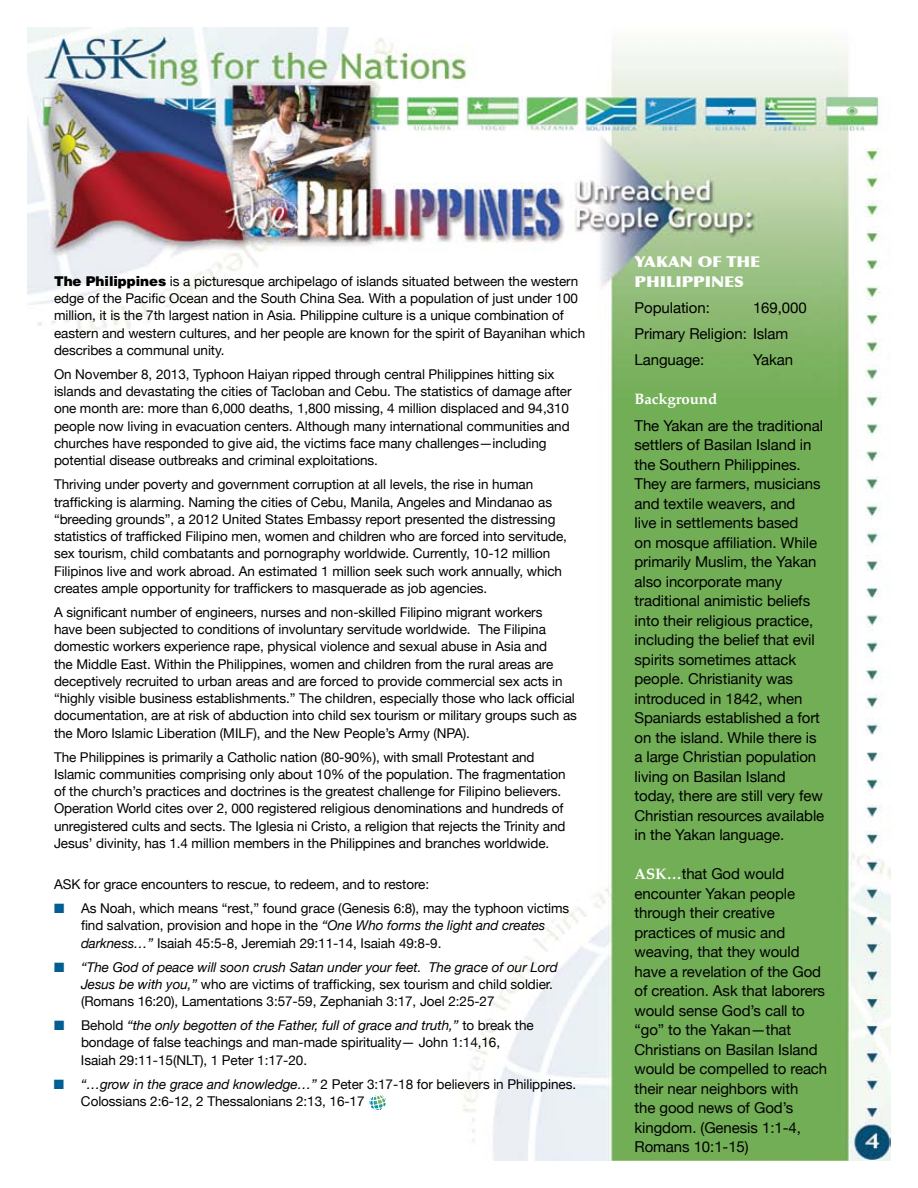
<style>
.page{position:relative;width:918px;height:1188px;background:#fff}
.page>*{position:absolute;margin:0;border:0;box-sizing:border-box;transform-origin:0 0}
.t1{font:15px/19.5px "Helvetica Neue";letter-spacing:-.005em;color:#000}
.t2{font:900 15px/19.5px "Optima";letter-spacing:-.005em;color:#fff;scale:1.1 1}
.t3{font:700 15px "Palatino";letter-spacing:-.005em;color:#fff}
.t4{font:13.5px/17.2px "Helvetica Neue";letter-spacing:-.005em;color:#000}
.s1{font-family:"Helvetica";font-weight:900}
.s2{color:#005e92}
.s3{font-style:italic}
.s4{font-family:"Palatino";font-weight:700;color:#fff}
</style>
<div class="page">
<img style="left:27px;top:27px;width:864px;height:1134px">
<svg style="left:368px;top:1094px;width:20px;height:18px"></svg>
<p class="t4" style="left:54px;top:272px;width:533px"><span class="s1">The Philippines</span> is a picturesque archipelago of islands situated between the western edge of the Pacific Ocean and the South China Sea. With a population of just under 100 million, it is the 7th largest nation in Asia. Philippine culture is a unique combination of eastern and western cultures, and her people are known for the spirit of Bayanihan which describes a communal unity.</p>
<p class="t4" style="left:54px;top:365px;width:519px">On November 8, 2013, Typhoon Haiyan ripped through central Philippines hitting six islands and devastating the cities of Tacloban and Cebu. The statistics of damage after one month are: more than 6,000 deaths, 1,800 missing, 4 million displaced and 94,310 people now living in evacuation centers. Although many international communities and churches have responded to give aid, the victims face many challenges—including potential disease outbreaks and criminal exploitations.</p>
<p class="t4" style="left:54px;top:476px;width:515px">Thriving under poverty and government corruption at all levels, the rise in human trafficking is alarming. Naming the cities of Cebu, Manila, Angeles and Mindanao as “breeding grounds”, a 2012 United States Embassy report presented the distressing statistics of trafficked Filipino men, women and children who are forced into servitude, sex tourism, child combatants and pornography worldwide. Currently, 10-12 million Filipinos live and work abroad. An estimated 1 million seek such work annually, which creates ample opportunity for traffickers to masquerade as job agencies.</p>
<p class="t4" style="left:54px;top:603px;width:524px">A significant number of engineers, nurses and non-skilled Filipino migrant workers<br>have been subjected to conditions of involuntary servitude worldwide. The Filipina domestic workers experience rape, physical violence and sexual abuse in Asia and<br>the Middle East. Within the Philippines, women and children from the rural areas are deceptively recruited to urban areas and are forced to provide commercial sex acts in “highly visible business establishments.” The children, especially those who lack official documentation, are at risk of abduction into child sex tourism or military groups such as the Moro Islamic Liberation (MILF), and the New People’s Army (NPA).</p>
<p class="t4" style="left:54px;top:748px;width:513px">The Philippines is primarily a Catholic nation (80-90%), with small Protestant and Islamic communities comprising only about 10% of the population. The fragmentation of the church’s practices and doctrines is the greatest challenge for Filipino believers.<br>Operation World cites over 2, 000 registered religious denominations and hundreds of unregistered cults and sects. The Iglesia ni Cristo, a religion that rejects the Trinity and Jesus’ divinity, has 1.4 million members in the Philippines and branches worldwide.</p>
<p class="t4" style="left:54px;top:875px;width:377px">ASK for grace encounters to rescue, to redeem, and to restore:</p>
<p class="t4" style="left:81px;top:899px;width:490px;text-indent:-27px"><span class="s2">■</span> As Noah, which means “rest,” found grace (Genesis 6:8), may the typhoon victims find salvation, provision and hope in the <span class="s3">“One Who forms the light and creates darkness…”</span> Isaiah 45:5-8, Jeremiah 29:11-14, Isaiah 49:8-9.</p>
<p class="t4" style="left:81px;top:958px;width:478px;text-indent:-27px"><span class="s2">■</span> <span class="s3">“The God of peace will soon crush Satan under your feet. The grace of our Lord<br>Jesus be with you,”</span> who are victims of trafficking, sex tourism and child soldier. (Romans 16:20), Lamentations 3:57-59, Zephaniah 3:17, Joel 2:25-27</p>
<p class="t4" style="left:81px;top:1016px;width:454px;text-indent:-27px"><span class="s2">■</span> Behold <span class="s3">“the only begotten of the Father, full of grace and truth,”</span> to break the bondage of false teachings and man-made spirituality— John 1:14,16,<br>Isaiah 29:11-15(NLT), 1 Peter 1:17-20.</p>
<p class="t4" style="left:81px;top:1075px;width:497px;text-indent:-27px"><span class="s2">■</span> <span class="s3">“…grow in the grace and knowledge…”</span> 2 Peter 3:17-18 for believers in Philippines.<br>Colossians 2:6-12, 2 Thessalonians 2:13, 16-17</p>
<p class="t2" style="left:634px;top:252px;width:116px">YAKAN OF THE<br>PHILIPPINES</p>
<p class="t1" style="left:634px;top:298px;width:77px">Population:</p>
<p class="t1" style="left:634px;top:294px;width:174px;line-height:26.2px;text-indent:118px">169,000<br>Primary Religion: Islam<br>Language:</p>
<p class="t1" style="left:753px;top:350px;width:42px">Yakan</p>
<p class="t3" style="left:634px;top:390px;width:84px">Background</p>
<p class="t1" style="left:634px;top:415px;width:191px">The Yakan are the traditional settlers of Basilan Island in the Southern Philippines.<br>They are farmers, musicians and textile weavers, and<br>live in settlements based<br>on mosque affiliation. While primarily Muslim, the Yakan also incorporate many traditional animistic beliefs into their religious practice, including the belief that evil spirits sometimes attack people. Christianity was introduced in 1842, when<br>Spaniards established a fort on the island. While there is a large Christian population living on Basilan Island today, there are still very few<br>Christian resources available in the Yakan language.</p>
<p class="t1" style="left:634px;top:864px;width:194px"><span class="s4">ASK…</span>that God would encounter Yakan people through their creative practices of music and weaving, that they would have a revelation of the God of creation. Ask that laborers would sense God’s call to “go” to the Yakan—that<br>Christians on Basilan Island would be compelled to reach their near neighbors with<br>the good news of God’s kingdom. (Genesis 1:1-4,<br>Romans 10:1-15)</p>
</div>
